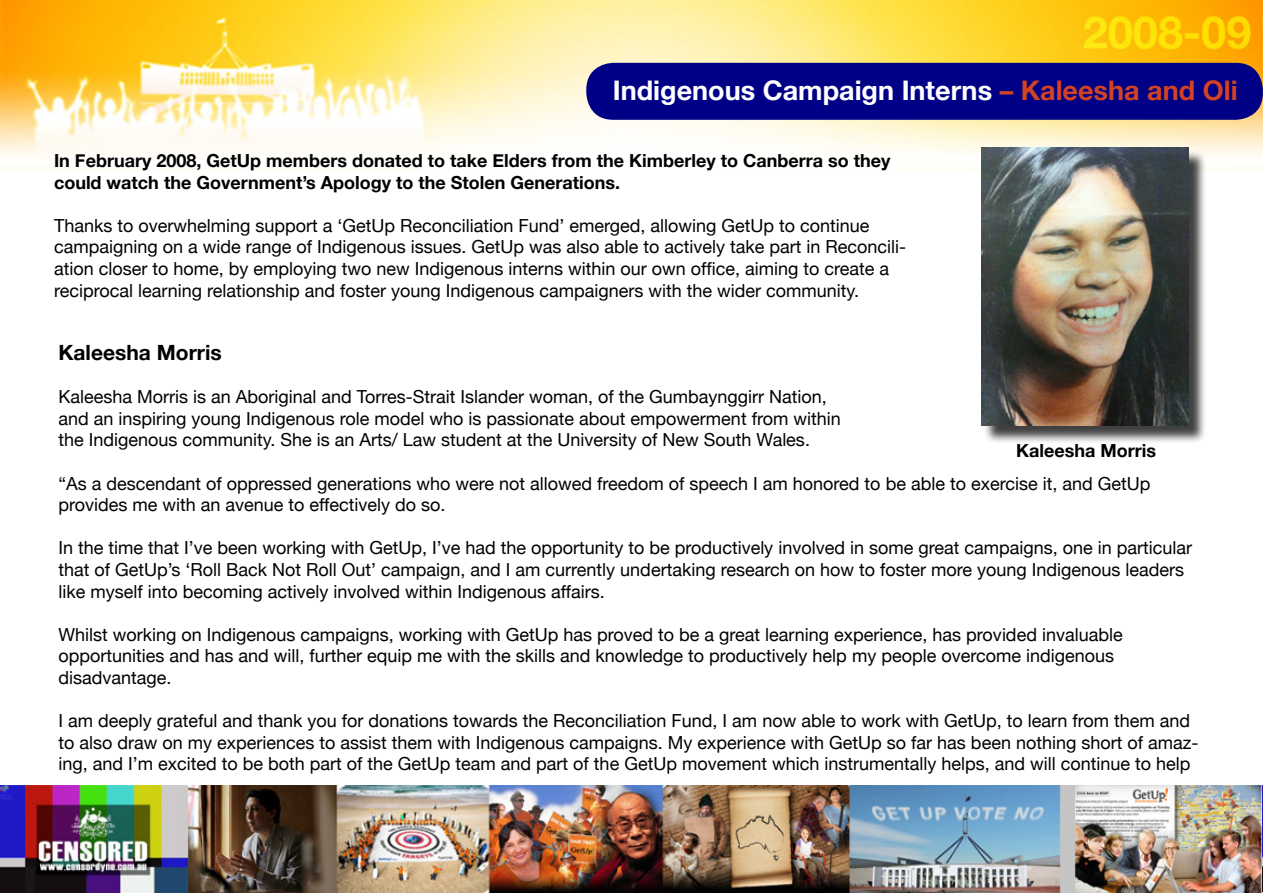
<style>
.page{position:relative;width:1263px;height:893px;background:#fff}
.page>*{position:absolute;margin:0;border:0;box-sizing:border-box;transform-origin:0 0}
.t1{font:700 27px "Helvetica Neue";color:#fff}
.t2{font:700 21px "Helvetica Neue";color:#000}
.t3{font:18px/21.6px "Helvetica Neue";color:#000}
.t4{font:700 18px/21.6px "Helvetica Neue";color:#000}
.s1{color:#d14322}
</style>
<div class="page">
<img style="left:0;top:0;width:1262px;height:893px">
<img style="left:0;top:786px;width:1262px;height:106px">
<img style="left:1262px;top:0;width:1px;height:892px">
<img style="left:1262px;top:785px;width:1px;height:106px">
<div style="left:586px;top:63px;width:677px;height:57px;background:#000086;border-radius:27px"></div>
<div style="left:983px;top:150px;width:224px;height:294px;background:#000;opacity:.75"></div>
<img style="left:981px;top:148px;width:208px;height:277px">
<h1 class="t1" style="left:613px;top:74px;width:626px">Indigenous Campaign Interns <span class="s1">– Kaleesha and Oli</span></h1>
<p class="t4" style="left:54px;top:149px;width:838px">In February 2008, GetUp members donated to take Elders from the Kimberley to Canberra so they could watch the Government’s Apology to the Stolen Generations.</p>
<p class="t3" style="left:54px;top:214px;width:854px">Thanks to overwhelming support a ‘GetUp Reconciliation Fund’ emerged, allowing GetUp to continue campaigning on a wide range of Indigenous issues. GetUp was also able to actively take part in Reconcili&shy;ation closer to home, by employing two new Indigenous interns within our own office, aiming to create a reciprocal learning relationship and foster young Indigenous campaigners with the wider community.</p>
<p class="t2" style="left:58px;top:340px;width:165px">Kaleesha Morris</p>
<p class="t3" style="left:58px;top:386px;width:784px">Kaleesha Morris is an Aboriginal and Torres-Strait Islander woman, of the Gumbaynggirr Nation, and an inspiring young Indigenous role model who is passionate about empowerment from within the Indigenous community. She is an Arts/ Law student at the University of New South Wales.</p>
<p class="t3" style="left:58px;top:472px;width:1093px">“As a descendant of oppressed generations who were not allowed freedom of speech I am honored to be able to exercise it, and GetUp provides me with an avenue to effectively do so.</p>
<p class="t3" style="left:58px;top:537px;width:1135px">In the time that I’ve been working with GetUp, I’ve had the opportunity to be productively involved in some great campaigns, one in particular that of GetUp’s ‘Roll Back Not Roll Out’ campaign, and I am currently undertaking research on how to foster more young Indigenous leaders like myself into becoming actively involved within Indigenous affairs.</p>
<p class="t3" style="left:58px;top:623px;width:1066px">Whilst working on Indigenous campaigns, working with GetUp has proved to be a great learning experience, has provided invaluable opportunities and has and will, further equip me with the skills and knowledge to productively help my people overcome indigenous disadvantage.</p>
<p class="t3" style="left:58px;top:710px;width:1141px">I am deeply grateful and thank you for donations towards the Reconciliation Fund, I am now able to work with GetUp, to learn from them and to also draw on my experiences to assist them with Indigenous campaigns. My experience with GetUp so far has been nothing short of amaz&shy;ing, and I’m excited to be both part of the GetUp team and part of the GetUp movement which instrumentally helps, and will continue to help</p>
<p class="t4" style="left:1016px;top:439px;width:141px">Kaleesha Morris</p>
</div>
